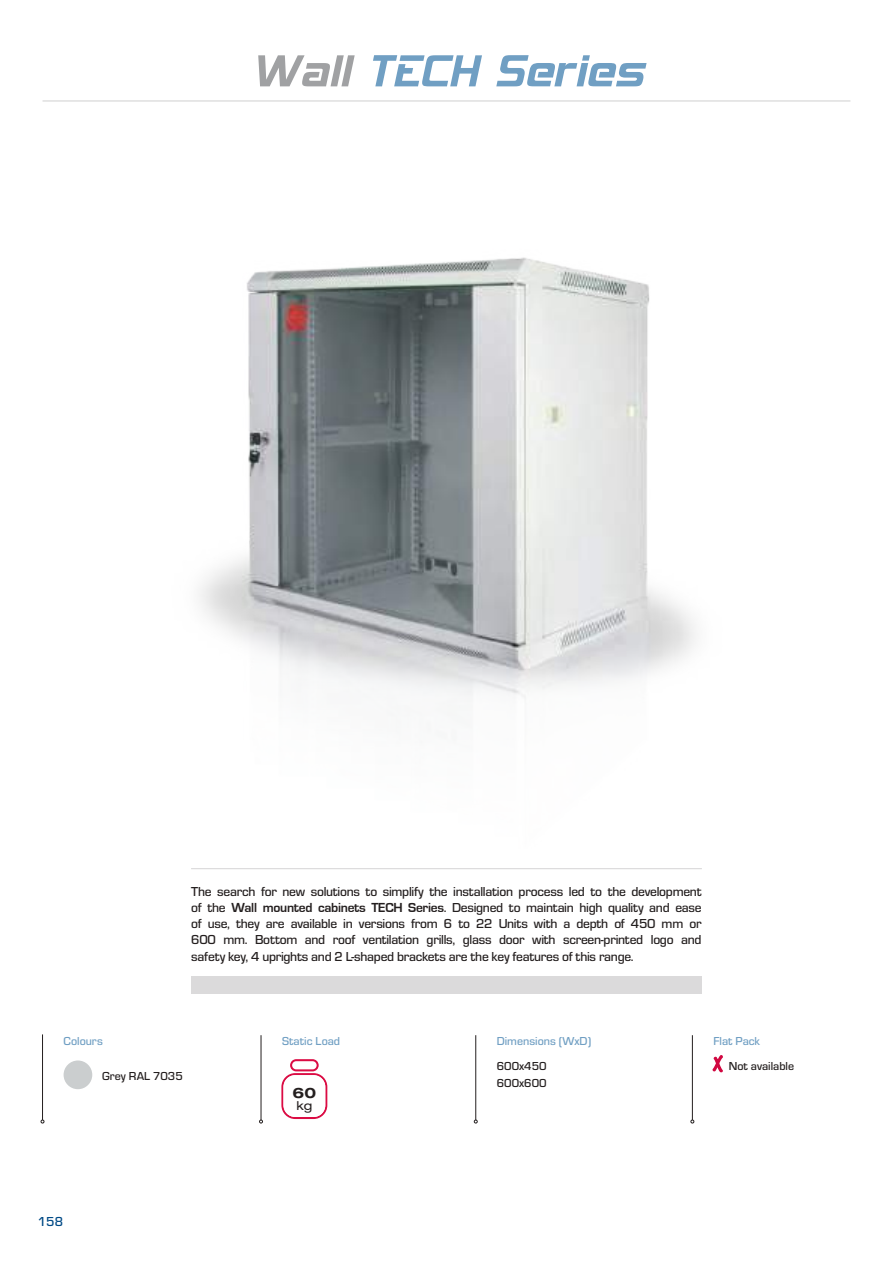
<style>
.page{position:relative;width:893px;height:1263px;background:#fff}
.page>*{position:absolute;margin:0;border:0;box-sizing:border-box;transform-origin:0 0}
.t1{font:54px "Hemi Head 426";color:#709fc3}
.t2{font:700 expanded 14.4px "Helvetica Neue LT Std";color:#241f1f}
.t3{font:500 13.5px/16.2px "Eurostile";letter-spacing:-.02em;color:#241f1f;text-align:justify}
.t4{font:500 13.5px "Eurostile";color:#004a86}
.t5{font:expanded 12.3px "Helvetica Neue LT Std";color:#241f1f}
.t6{font:500 12px "Eurostile";color:#709fc3}
.t7{font:500 12px/16.5px "Eurostile";color:#241f1f}
.s1{color:#a0a1a3}
.s2{font-weight:700}
.s3{font-family:"Argenta";font-weight:400;font-size:21px;color:#d10841}
</style>
<div class="page">
<hr style="left:42px;top:1034px;width:1px;height:86px;background:#241f1f">
<hr style="left:261px;top:1035px;width:1px;height:85px;background:#241f1f">
<svg style="left:259px;top:1120px;width:4px;height:3px"></svg>
<hr style="left:475px;top:1035px;width:1px;height:85px;background:#241f1f">
<hr style="left:692px;top:1035px;width:1px;height:85px;background:#241f1f">
<div style="left:64px;top:1060px;width:28px;height:29px;background:#cbcecf;border-radius:50%"></div>
<svg style="left:281px;top:1073px;width:46px;height:46px"></svg>
<svg style="left:290px;top:1059px;width:29px;height:12px"></svg>
<div style="left:292px;top:1061px;width:25px;height:8px;background:#fff;border-radius:4px"></div>
<hr style="left:43px;top:100px;width:807px;height:2px;background:#d5d4d5">
<img style="left:191px;top:257px;width:511px;height:737px">
<h1 class="t1" style="left:250px;top:48px;width:394px"><span class="s1">Wall</span> TECH Series</h1>
<p class="t3" style="left:191px;top:882px;width:512px">The search for new solutions to simplify the installation process led to the development of the <span class="s2">Wall mounted cabinets TECH Series</span>. Designed to maintain high quality and ease of use, they are available in versions from 6 to 22 Units with a depth of 450 mm or 600 mm. Bottom and roof ventilation grills, glass door with screen-printed logo and safety key, 4 uprights and 2 L-shaped brackets are the key features of this range.</p>
<p class="t6" style="left:64px;top:1032px;width:41px">Colours</p>
<p class="t6" style="left:282px;top:1032px;width:60px">Static Load</p>
<p class="t6" style="left:497px;top:1032px;width:96px">Dimensions (WxD)</p>
<p class="t6" style="left:713px;top:1032px;width:48px">Flat Pack</p>
<p class="t7" style="left:102px;top:1067px;width:82px">Grey RAL 7035</p>
<p class="t4" style="left:38px;top:1212px;width:27px">158</p>
<p class="t2" style="left:293px;top:1083px;width:25px">60</p>
<p class="t5" style="left:296px;top:1098px;width:17px">kg</p>
<p class="t7" style="left:497px;top:1057px;width:51px">600x450<br>600x600</p>
<p class="t7" style="left:714px;top:1057px;width:82px"><span class="s3">X</span> Not available</p>
</div>
